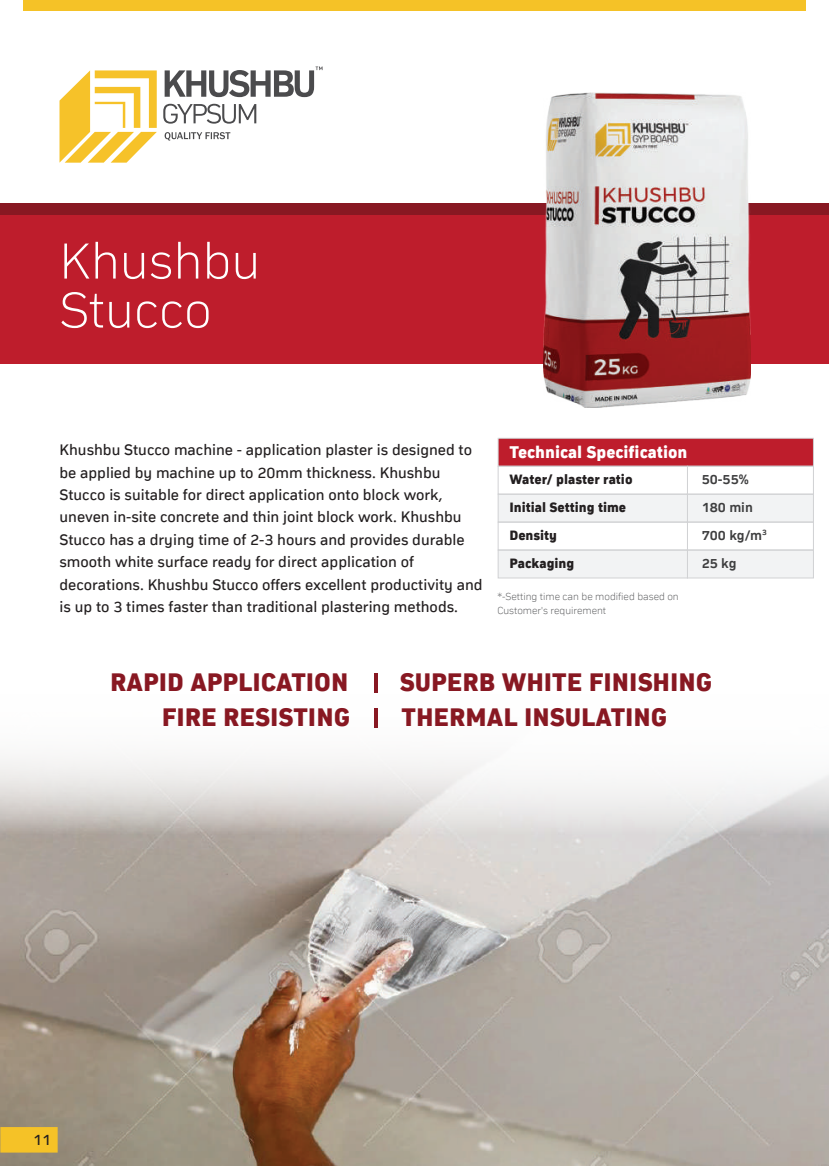
<style>
.page{position:relative;width:829px;height:1166px;background:#fff}
.page>*{position:absolute;margin:0;border:0;box-sizing:border-box;transform-origin:0 0}
.t1{font:52.5px/49px "asse Regular 4";color:#fff}
.t2{font:26.25px "asse Regular 7";color:#881822}
.t3{font:17.5px "asse Regular 7";color:#fff}
.t4{font:15.75px/22.4px "asse Regular 11";color:#231f20}
.t5{font:14px/28px "asse Regular 7";color:#231f20}
.t6{font:14px/28px "asse Regular 5";color:#3e3e3f}
.t7{font:10.5px/14px "asse Regular 4";color:#57585a}
</style>
<div class="page">
<div style="left:0;top:203px;width:828px;height:161px;background:#be1d2c"></div>
<div style="left:0;top:203px;width:828px;height:12px;background:#881822"></div>
<div style="left:23px;top:0;width:782px;height:10px;background:#f5c227"></div>
<img style="left:0;top:842px;width:828px;height:324px">
<svg style="left:0;top:673px;width:828px;height:169px"></svg>
<div style="left:498px;top:494px;width:315px;height:28px;background:#f2f3f4"></div>
<div style="left:498px;top:550px;width:315px;height:28px;background:#f2f3f4"></div>
<img style="left:543px;top:93px;width:207px;height:315px">
<div style="left:497px;top:550px;width:190px;height:28px;border:1px solid #d1d2d4"></div>
<div style="left:497px;top:466px;width:190px;height:29px;border:1px solid #d1d2d4"></div>
<div style="left:497px;top:522px;width:190px;height:28px;border:1px solid #d1d2d4"></div>
<div style="left:497px;top:494px;width:190px;height:28px;border:1px solid #d1d2d4"></div>
<div style="left:687px;top:494px;width:126px;height:28px;border:1px solid #d1d2d4"></div>
<div style="left:687px;top:466px;width:126px;height:29px;border:1px solid #d1d2d4"></div>
<div style="left:687px;top:550px;width:126px;height:28px;border:1px solid #d1d2d4"></div>
<div style="left:687px;top:522px;width:126px;height:28px;border:1px solid #d1d2d4"></div>
<svg style="left:497px;top:438px;width:317px;height:29px;background:#bf2c3a"></svg>
<hr style="left:374px;top:673px;width:3px;height:20px;background:#881822">
<hr style="left:374px;top:708px;width:3px;height:20px;background:#881822">
<svg style="left:59px;top:70px;width:98px;height:93px"></svg>
<svg style="left:165px;top:132px;width:65px;height:9px"></svg>
<svg style="left:163px;top:104px;width:93px;height:20px"></svg>
<svg style="left:165px;top:67px;width:157px;height:30px"></svg>
<svg style="left:0;top:1127px;width:58px;height:25px"></svg>
<h1 class="t1" style="left:59px;top:235px;width:202px">Khushbu<br>Stucco</h1>
<p class="t4" style="left:59px;top:438px;width:424px">Khushbu Stucco machine - application plaster is designed to be applied by machine up to 20mm thickness. Khushbu Stucco is suitable for direct application onto block work, uneven in-site concrete and thin joint block work. Khushbu Stucco has a drying time of 2-3 hours and provides durable smooth white surface ready for direct application of decorations. Khushbu Stucco offers excellent productivity and is up to 3 times faster than traditional plastering methods.</p>
<p class="t3" style="left:509px;top:441px;width:179px">Technical Specification</p>
<p class="t5" style="left:509px;top:464px;width:125px">Water/ plaster ratio<br>Initial Setting time<br>Density<br>Packaging</p>
<p class="t6" style="left:701px;top:465px;width:66px">50-55%<br>180 min<br>700 kg/m<sup>3<br></sup>25 kg</p>
<p class="t7" style="left:497px;top:589px;width:183px">*-Setting time can be modified based on<br>Customer's requirement</p>
<h2 class="t2" style="left:110px;top:667px;width:239px">RAPID APPLICATION</h2>
<h2 class="t2" style="left:400px;top:667px;width:314px">SUPERB WHITE FINISHING</h2>
<h2 class="t2" style="left:162px;top:702px;width:190px">FIRE RESISTING</h2>
<h2 class="t2" style="left:401px;top:702px;width:267px">THERMAL INSULATING</h2>
<p class="t4" style="left:33px;top:1128px;width:20px">11</p>
</div>
